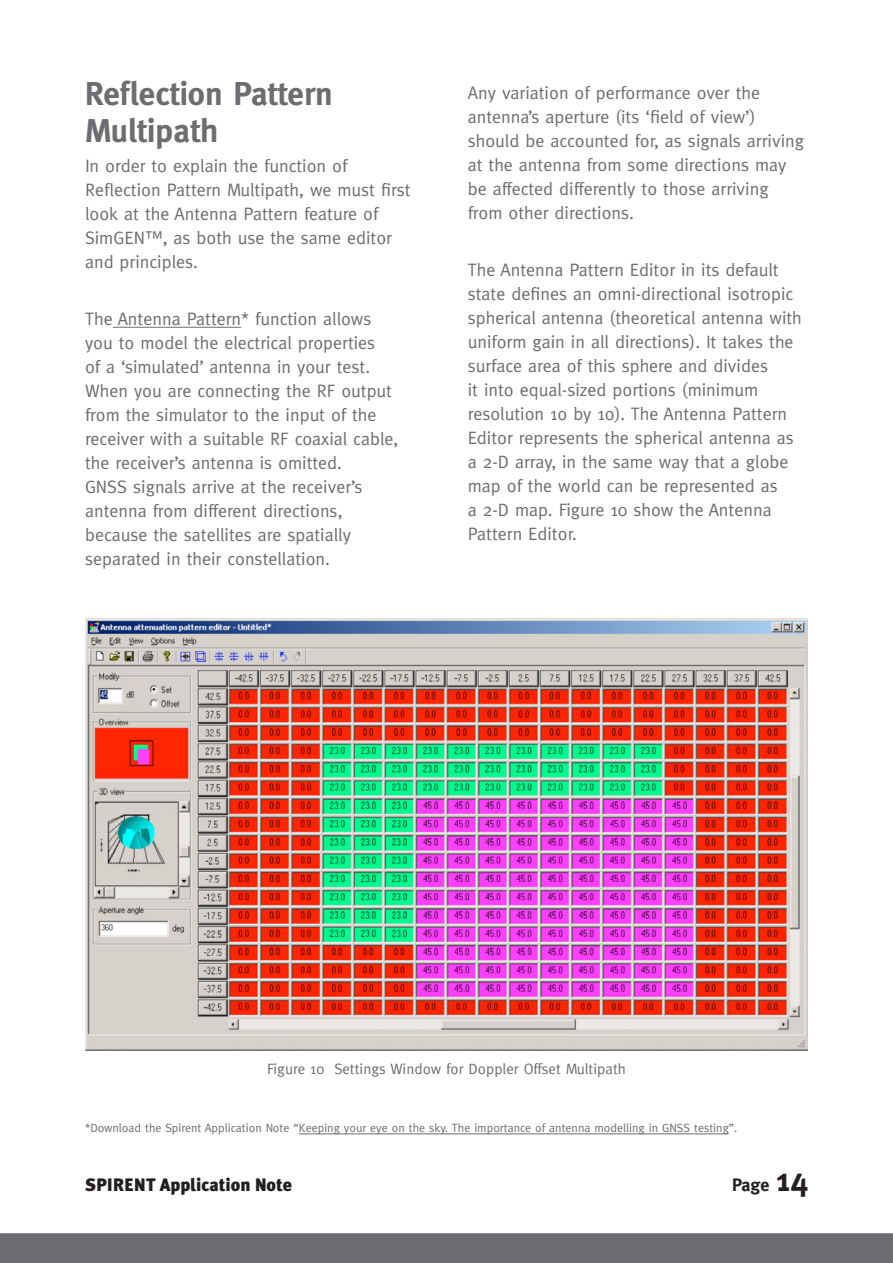
<style>
.page{position:relative;width:893px;height:1263px;background:#fff}
.page>*{position:absolute;margin:0;border:0;box-sizing:border-box;transform-origin:0 0}
.Grey_Header{font:700 33px/37.5px "Meta";color:#6c6d70}
.Grey_Body_Text{font:18px/24px "Meta";color:#6c6d70}
.SPIRENT_Application{font:900 18px "Meta Plus";color:#231f20}
.Page{font:700 18px "Meta";color:#231f20}
.t1{font:15px "Meta";color:#6c6d70}
.Grey_Body_Text-2{font:12px "Meta";color:#6c6d70}
.s1{font-size:33px}
</style>
<div class="page">
<div style="left:0;top:1233px;width:893px;height:30px;background:#6c6d70"></div>
<hr style="left:113px;top:327px;width:128px;height:1px;background:#6c6d70">
<img style="left:85px;top:618px;width:723px;height:432px">
<hr style="left:299px;top:1133px;width:430px;height:1px;background:#6c6d70">
<p class="Grey_Header" style="left:85px;top:74px;width:249px">Reflection Pattern<br>Multipath</p>
<p class="Grey_Body_Text" style="left:85px;top:154px;width:327px">In order to explain the function of Reflection Pattern Multipath, we must first look at the Antenna Pattern feature of SimGEN™, as both use the same editor and principles.</p>
<p class="Grey_Body_Text" style="left:85px;top:306px;width:315px">The Antenna Pattern* function allows you to model the electrical properties<br>of a ‘simulated’ antenna in your test.<br>When you are connecting the RF output from the simulator to the input of the receiver with a suitable RF coaxial cable, the receiver’s antenna is omitted.<br>GNSS signals arrive at the receiver’s antenna from different directions, because the satellites are spatially separated in their constellation.</p>
<p class="Grey_Body_Text" style="left:468px;top:81px;width:338px">Any variation of performance over the antenna’s aperture (its ‘field of view’) should be accounted for, as signals arriving at the antenna from some directions may be affected differently to those arriving from other directions.</p>
<p class="Grey_Body_Text" style="left:468px;top:257px;width:336px">The Antenna Pattern Editor in its default state defines an omni-directional isotropic spherical antenna (theoretical antenna with uniform gain in all directions). It takes the surface area of this sphere and divides<br>it into equal-sized portions (minimum resolution 1o by 1o). The Antenna Pattern Editor represents the spherical antenna as a 2-D array, in the same way that a globe map of the world can be represented as<br>a 2-D map. Figure 10 show the Antenna Pattern Editor.</p>
<p class="t1" style="left:267px;top:1060px;width:360px">Figure 10 Settings Window for Doppler Offset Multipath</p>
<p class="Grey_Body_Text-2" style="left:85px;top:1121px;width:654px">*Download the Spirent Application Note “Keeping your eye on the sky. The importance of antenna modelling in GNSS testing”.</p>
<p class="SPIRENT_Application" style="left:85px;top:1174px;width:208px">SPIRENT Application Note</p>
<p class="Page" style="left:732px;top:1174px;width:77px">Page <span class="s1">14</span></p>
</div>
